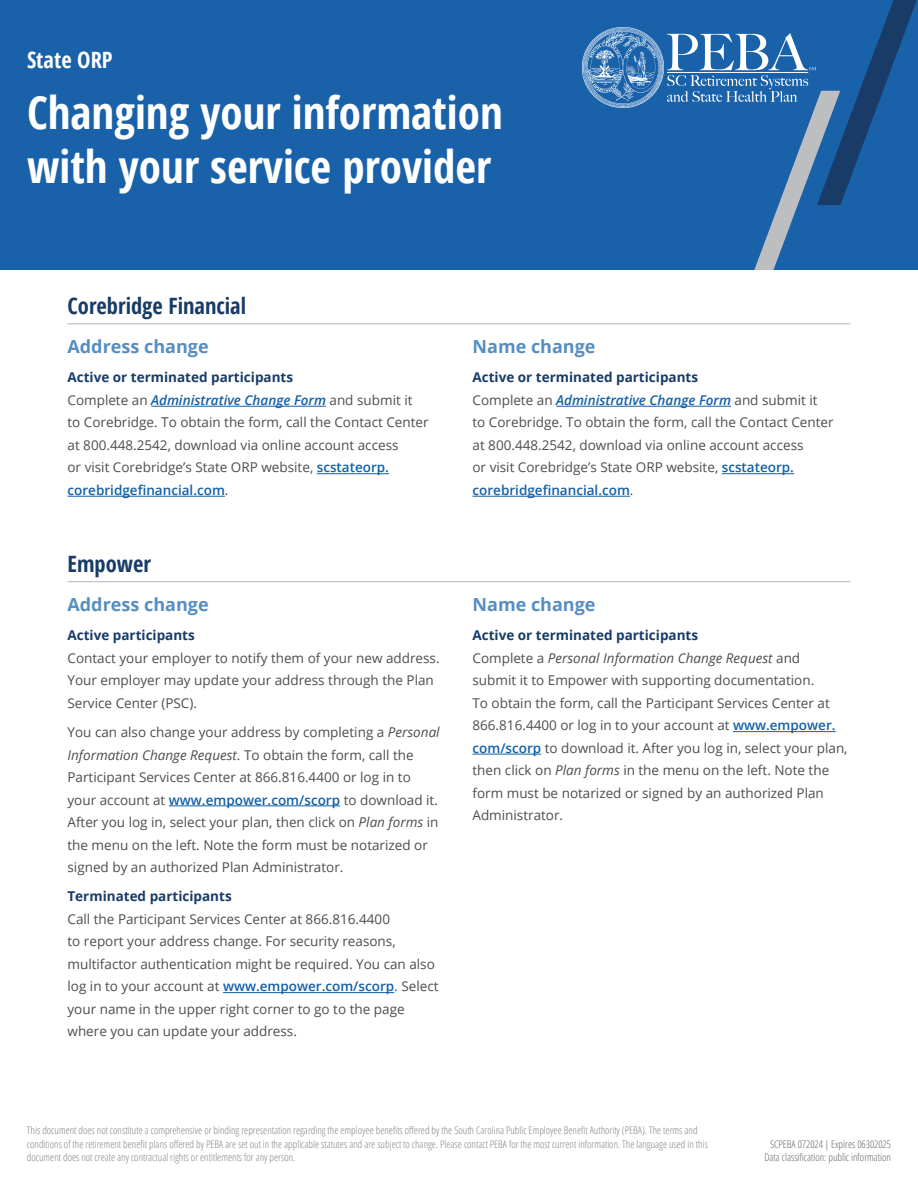
<style>
.page{position:relative;width:918px;height:1188px;background:#fff}
.page>*{position:absolute;margin:0;border:0;box-sizing:border-box;transform-origin:0 0}
.t1{font:700 45px/54px "Open Sans Condensed";color:#fff}
.t2{font:700 22.5px "Open Sans Condensed";color:#183b67}
.t3{font:700 22.5px "Open Sans Condensed";color:#fff}
.t4{font:700 18px "Open Sans";color:#568ec1}
.t5{font:13.5px/22.5px "Open Sans";color:#4d4d4f}
.t6{font:700 13.5px "Open Sans";color:#183b67}
.t7{font:300 condensed 10.5px/13.5px "Open Sans";color:#808285}
.t8{font:300 condensed 10.5px/13.5px "Open Sans";color:#636466;text-align:center}
.s1{font-weight:700;color:#183b67}
.s2{font-weight:600;font-style:italic;color:#1260a8}
.s3{font-weight:600;color:#1260a8}
.s4{font-style:italic}
</style>
<div class="page">
<div style="left:0;top:0;width:918px;height:270px;background:#1961a9"></div>
<svg style="left:582px;top:0;width:335px;height:270px"></svg>
<hr style="left:151px;top:406px;width:175px;height:1px;background:#1260a8">
<hr style="left:317px;top:473px;width:72px;height:1px;background:#1260a8">
<hr style="left:68px;top:496px;width:157px;height:1px;background:#1260a8">
<hr style="left:68px;top:323px;width:782px;height:1px;background:#bcbec0">
<hr style="left:556px;top:406px;width:175px;height:1px;background:#1260a8">
<hr style="left:722px;top:473px;width:72px;height:1px;background:#1260a8">
<hr style="left:472px;top:496px;width:158px;height:1px;background:#1260a8">
<hr style="left:169px;top:806px;width:171px;height:1px;background:#1260a8">
<hr style="left:223px;top:992px;width:171px;height:1px;background:#1260a8">
<hr style="left:68px;top:581px;width:782px;height:1px;background:#bcbec0">
<hr style="left:733px;top:731px;width:103px;height:1px;background:#1260a8">
<hr style="left:472px;top:754px;width:69px;height:1px;background:#1260a8">
<h2 class="t3" style="left:27px;top:44px;width:87px">State ORP</h2>
<h1 class="t1" style="left:27px;top:84px;width:477px">Changing your information with your service provider</h1>
<h2 class="t2" style="left:68px;top:290px;width:180px">Corebridge Financial</h2>
<h3 class="t4" style="left:68px;top:334px;width:143px">Address change</h3>
<p class="t5" style="left:68px;top:366px;width:363px"><span class="s1">Active or terminated participants<br></span>Complete an <span class="s2">Administrative Change Form</span> and submit it to Corebridge. To obtain the form, call the Contact Center at 800.448.2542, download via online account access<br>or visit Corebridge’s State ORP website, <span class="s3">scstateorp. corebridgefinancial.com</span>.</p>
<h2 class="t2" style="left:68px;top:548px;width:85px">Empower</h2>
<h3 class="t4" style="left:68px;top:592px;width:143px">Address change</h3>
<p class="t6" style="left:68px;top:626px;width:129px">Active participants</p>
<p class="t5" style="left:68px;top:646px;width:374px">Contact your employer to notify them of your new address.<br>Your employer may update your address through the Plan<br>Service Center (PSC).</p>
<p class="t5" style="left:68px;top:721px;width:374px">You can also change your address by completing a <span class="s4">Personal Information Change Request</span>. To obtain the form, call the Participant Services Center at 866.816.4400 or log in to your account at <span class="s3">www.empower.com/scorp</span> to download it.<br>After you log in, select your plan, then click on <span class="s4">Plan forms</span> in the menu on the left. Note the form must be notarized or signed by an authorized Plan Administrator.</p>
<p class="t6" style="left:68px;top:887px;width:166px">Terminated participants</p>
<p class="t5" style="left:68px;top:907px;width:373px">Call the Participant Services Center at 866.816.4400<br>to report your address change. For security reasons, multifactor authentication might be required. You can also log in to your account at <span class="s3">www.empower.com/scorp</span>. Select your name in the upper right corner to go to the page where you can update your address.</p>
<h3 class="t4" style="left:472px;top:334px;width:125px">Name change</h3>
<p class="t5" style="left:472px;top:366px;width:363px"><span class="s1">Active or terminated participants<br></span>Complete an <span class="s2">Administrative Change Form</span> and submit it to Corebridge. To obtain the form, call the Contact Center at 800.448.2542, download via online account access<br>or visit Corebridge’s State ORP website, <span class="s3">scstateorp. corebridgefinancial.com</span>.</p>
<h3 class="t4" style="left:472px;top:592px;width:125px">Name change</h3>
<p class="t5" style="left:472px;top:624px;width:377px"><span class="s1">Active or terminated participants<br></span>Complete a <span class="s4">Personal Information Change Request</span> and<br>submit it to Empower with supporting documentation.<br>To obtain the form, call the Participant Services Center at 866.816.4400 or log in to your account at <span class="s3">www.empower. com/scorp</span> to download it. After you log in, select your plan, then click on <span class="s4">Plan forms</span> in the menu on the left. Note the form must be notarized or signed by an authorized Plan Administrator.</p>
<p class="t7" style="left:27px;top:1123px;width:683px">This document does not constitute a comprehensive or binding representation regarding the employee benefits offered by the South Carolina Public Employee Benefit Authority (PEBA). The terms and conditions of the retirement benefit plans offered by PEBA are set out in the applicable statutes and are subject to change. Please contact PEBA for the most current information. The language used in this document does not create any contractual rights or entitlements for any person.</p>
<p class="t8" style="left:764px;top:1137px;width:128px">SCPEBA 072024 | Expires 06302025<br>Data classification: public information</p>
</div>
